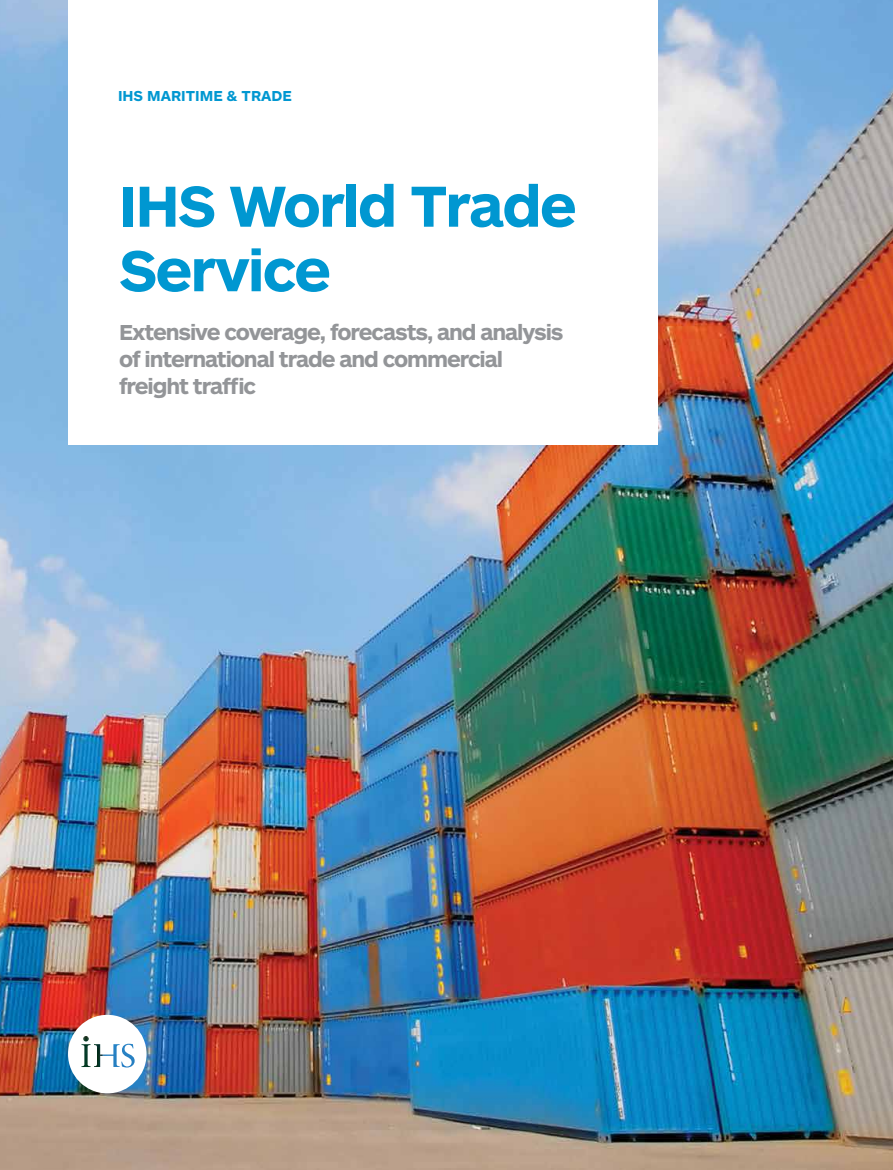
<style>
.page{position:relative;width:893px;height:1170px;background:#fff}
.page>*{position:absolute;margin:0;border:0;box-sizing:border-box;transform-origin:0 0}
.t1{font:700 60px/64.5px "ARS Maquette Pro";letter-spacing:-.03em;color:#0097d1}
.t2{font:700 22.5px/27px "ARS Maquette Pro";letter-spacing:-.05em;color:#939598}
.t3{font:700 15px "ARS Maquette Pro";color:#0097d1}
</style>
<div class="page">
<img style="left:0;top:0;width:893px;height:1169px">
<div style="left:68px;top:0;width:589px;height:444px;background:#fff"></div>
<img style="left:68px;top:1014px;width:79px;height:79px">
<p class="t3" style="left:118px;top:86px;width:175px">IHS MARITIME &amp; TRADE</p>
<h1 class="t1" style="left:119px;top:170px;width:459px">IHS World Trade<br>Service</h1>
<p class="t2" style="left:119px;top:317px;width:446px">Extensive coverage, forecasts, and analysis of international trade and commercial freight traffic</p>
</div>
